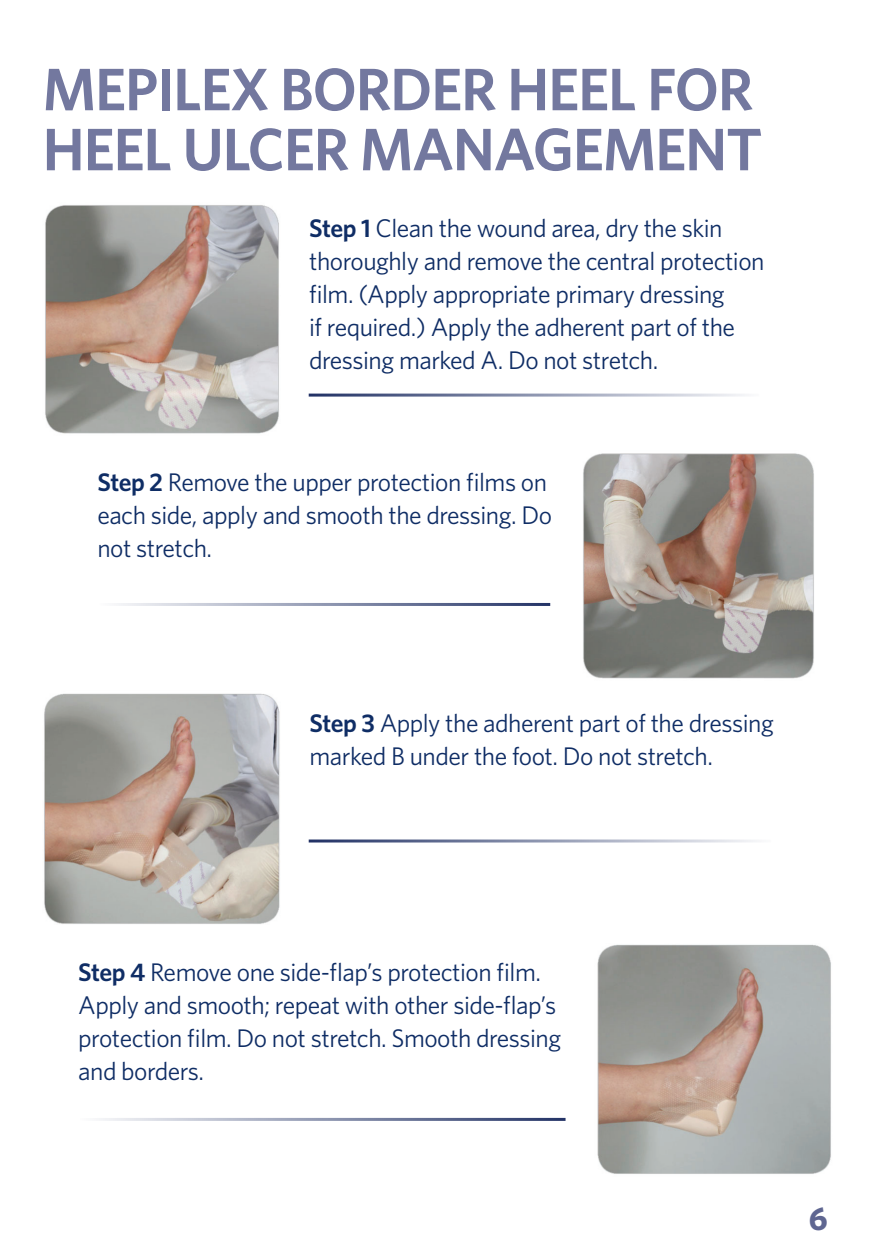
<style>
.page{position:relative;width:893px;height:1259px;background:#fff}
.page>*{position:absolute;margin:0;border:0;box-sizing:border-box;transform-origin:0 0}
.t1{font:600 60px/60px "Whitney";letter-spacing:-.02em;color:#73789f}
.t2{font:700 33px "Whitney";color:#5f6691}
.t3{font:25.5px/33px "Whitney";letter-spacing:-.02em;color:#0f2d65}
.s1{font-weight:600}
</style>
<div class="page">
<img style="left:45px;top:205px;width:234px;height:229px">
<img style="left:583px;top:453px;width:231px;height:226px">
<img style="left:44px;top:693px;width:236px;height:231px">
<img style="left:597px;top:944px;width:234px;height:230px">
<hr style="left:309px;top:393px;width:450px;height:3px;background:#203064">
<hr style="left:309px;top:839px;width:462px;height:3px;background:#203064">
<hr style="left:99px;top:603px;width:451px;height:3px;background:#203064">
<hr style="left:79px;top:1118px;width:487px;height:3px;background:#203064">
<h1 class="t1" style="left:43px;top:58px;width:721px">MEPILEX BORDER HEEL FOR<br>HEEL ULCER MANAGEMENT</h1>
<p class="t3" style="left:309px;top:211px;width:457px"><span class="s1">Step 1</span> Clean the wound area, dry the skin thoroughly and remove the central protection film. (Apply appropriate primary dressing<br>if required.) Apply the adherent part of the dressing marked A. Do not stretch.</p>
<p class="t3" style="left:97px;top:465px;width:456px"><span class="s1">Step 2</span> Remove the upper protection films on each side, apply and smooth the dressing. Do not stretch.</p>
<p class="t3" style="left:309px;top:706px;width:466px"><span class="s1">Step 3</span> Apply the adherent part of the dressing marked B under the foot. Do not stretch.</p>
<p class="t3" style="left:78px;top:955px;width:484px"><span class="s1">Step 4</span> Remove one side-flap’s protection film.<br>Apply and smooth; repeat with other side-flap’s protection film. Do not stretch. Smooth dressing and borders.</p>
<p class="t2" style="left:809px;top:1198px;width:21px">6</p>
</div>
